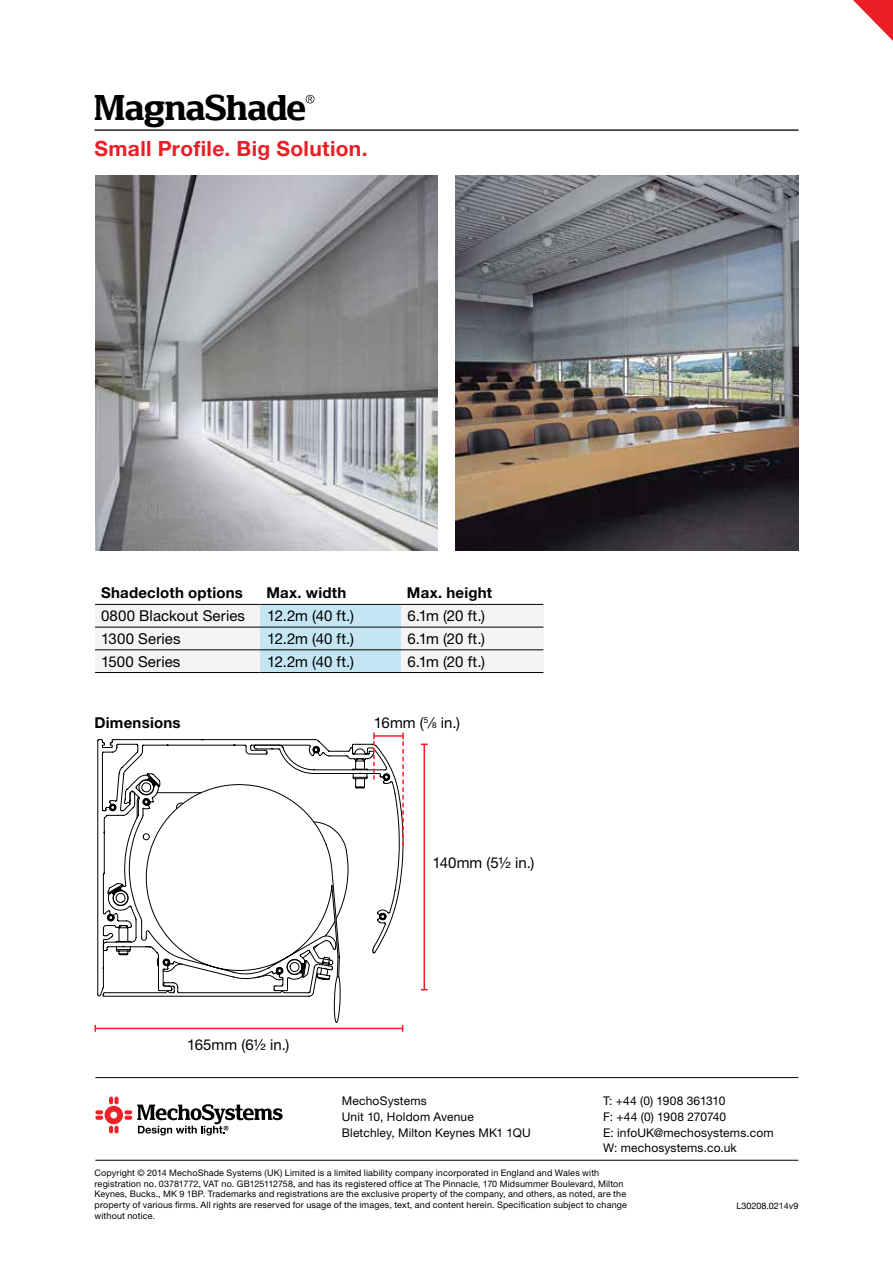
<style>
.page{position:relative;width:893px;height:1263px;background:#fff}
.page>*{position:absolute;margin:0;border:0;box-sizing:border-box;transform-origin:0 0}
.t1{font:37.5px "Mecho Shade Egyptian";color:#000}
.t2{font:700 21px "Helvetica Neue LT Std";letter-spacing:.015em;color:#ed1d24}
.t3{font:15px "Helvetica Neue LT Std";letter-spacing:.005em;color:#000}
.t4{font:700 15px "Helvetica Neue LT Std";letter-spacing:.015em;color:#000}
.t5{font:12px/15.8px "Helvetica Neue LT Std";letter-spacing:.015em;color:#000}
.t6{font:9px/10.8px "Helvetica Neue LT Std";letter-spacing:.015em;color:#000}
.t7{font:9px "Helvetica Neue";color:#000}
.s1{font-size:54px}
.s2{font-size:8.25px}
</style>
<div class="page">
<hr style="left:94px;top:129px;width:704px;height:2px;background:#231f20">
<img style="left:95px;top:176px;width:342px;height:374px">
<img style="left:456px;top:176px;width:342px;height:374px">
<hr style="left:95px;top:1077px;width:703px;height:1px;background:#000">
<hr style="left:95px;top:1160px;width:703px;height:1px;background:#000">
<hr style="left:95px;top:1028px;width:308px;height:1px;background:#ed1d24">
<svg style="left:94px;top:1025px;width:2px;height:7px"></svg>
<hr style="left:374px;top:735px;width:29px;height:2px;background:#ed1d24">
<hr style="left:424px;top:744px;width:1px;height:246px;background:#ed1d24">
<svg style="left:421px;top:743px;width:7px;height:2px"></svg>
<svg style="left:97px;top:739px;width:225px;height:257px"></svg>
<svg style="left:108px;top:743px;width:295px;height:280px"></svg>
<svg style="left:102px;top:746px;width:288px;height:251px"></svg>
<svg style="left:103px;top:956px;width:229px;height:41px"></svg>
<svg style="left:373px;top:733px;width:2px;height:46px"></svg>
<svg style="left:402px;top:733px;width:2px;height:113px"></svg>
<svg style="left:95px;top:1096px;width:188px;height:39px"></svg>
<svg style="left:853px;top:0;width:40px;height:41px"></svg>
<div style="left:95px;top:605px;width:448px;height:68px;background:#f4f4f4"></div>
<div style="left:260px;top:605px;width:141px;height:68px;background:#c4e6f3"></div>
<hr style="left:95px;top:604px;width:165px;height:1px;background:#000">
<hr style="left:260px;top:604px;width:141px;height:1px;background:#000">
<hr style="left:401px;top:604px;width:142px;height:1px;background:#000">
<hr style="left:95px;top:627px;width:165px;height:1px;background:#000">
<hr style="left:260px;top:627px;width:141px;height:1px;background:#000">
<hr style="left:401px;top:627px;width:142px;height:1px;background:#000">
<hr style="left:95px;top:649px;width:165px;height:1px;background:#000">
<hr style="left:260px;top:649px;width:141px;height:1px;background:#000">
<hr style="left:401px;top:649px;width:142px;height:1px;background:#000">
<hr style="left:95px;top:672px;width:165px;height:1px;background:#000">
<hr style="left:260px;top:672px;width:141px;height:1px;background:#000">
<hr style="left:401px;top:672px;width:142px;height:1px;background:#000">
<h1 class="t1" style="left:94px;top:85px;width:222px">MagnaShade<span class="s1">®</span></h1>
<h2 class="t2" style="left:94px;top:135px;width:275px">Small Profile. Big Solution.</h2>
<h3 class="t4" style="left:101px;top:584px;width:143px">Shadecloth options</h3>
<h3 class="t4" style="left:266px;top:584px;width:82px">Max. width</h3>
<h3 class="t4" style="left:407px;top:584px;width:87px">Max. height</h3>
<h3 class="t3" style="left:101px;top:607px;width:146px">0800 Blackout Series</h3>
<h3 class="t3" style="left:267px;top:607px;width:88px">12.2m (40 ft.)</h3>
<h3 class="t3" style="left:408px;top:607px;width:79px">6.1m (20 ft.)</h3>
<h3 class="t3" style="left:101px;top:629px;width:81px">1300 Series</h3>
<h3 class="t3" style="left:267px;top:629px;width:88px">12.2m (40 ft.)</h3>
<h3 class="t3" style="left:408px;top:629px;width:79px">6.1m (20 ft.)</h3>
<h3 class="t3" style="left:101px;top:652px;width:81px">1500 Series</h3>
<h3 class="t3" style="left:267px;top:652px;width:88px">12.2m (40 ft.)</h3>
<h3 class="t3" style="left:408px;top:652px;width:79px">6.1m (20 ft.)</h3>
<h3 class="t4" style="left:95px;top:713px;width:88px">Dimensions</h3>
<h3 class="t3" style="left:374px;top:714px;width:88px">16mm (<sup>5</sup> ⁄<span class="s2">8</span> in.)</h3>
<h3 class="t3" style="left:432px;top:854px;width:104px">140mm (5½ in.)</h3>
<h3 class="t3" style="left:187px;top:1036px;width:104px">165mm (6½ in.)</h3>
<h3 class="t5" style="left:342px;top:1093px;width:190px">MechoSystems<br>Unit 10, Holdom Avenue<br>Bletchley, Milton Keynes MK1 1QU</h3>
<h3 class="t5" style="left:603px;top:1093px;width:172px">T: +44 (0) 1908 361310<br>F: +44 (0) 1908 270740<br>E: infoUK@mechosystems.com<br>W: mechosystems.co.uk</h3>
<p class="t6" style="left:94px;top:1167px;width:534px">Copyright © 2014 MechoShade Systems (UK) Limited is a limited liability company incorporated in England and Wales with registration no. 03781772, VAT no. GB125112758, and has its registered office at The Pinnacle, 170 Midsummer Boulevard, Milton Keynes, Bucks., MK 9 1BP. Trademarks and registrations are the exclusive property of the company, and others, as noted, are the property of various firms. All rights are reserved for usage of the images, text, and content herein. Specification subject to change without notice.</p>
<p class="t7" style="left:736px;top:1199px;width:64px">L30208.0214v9</p>
</div>
